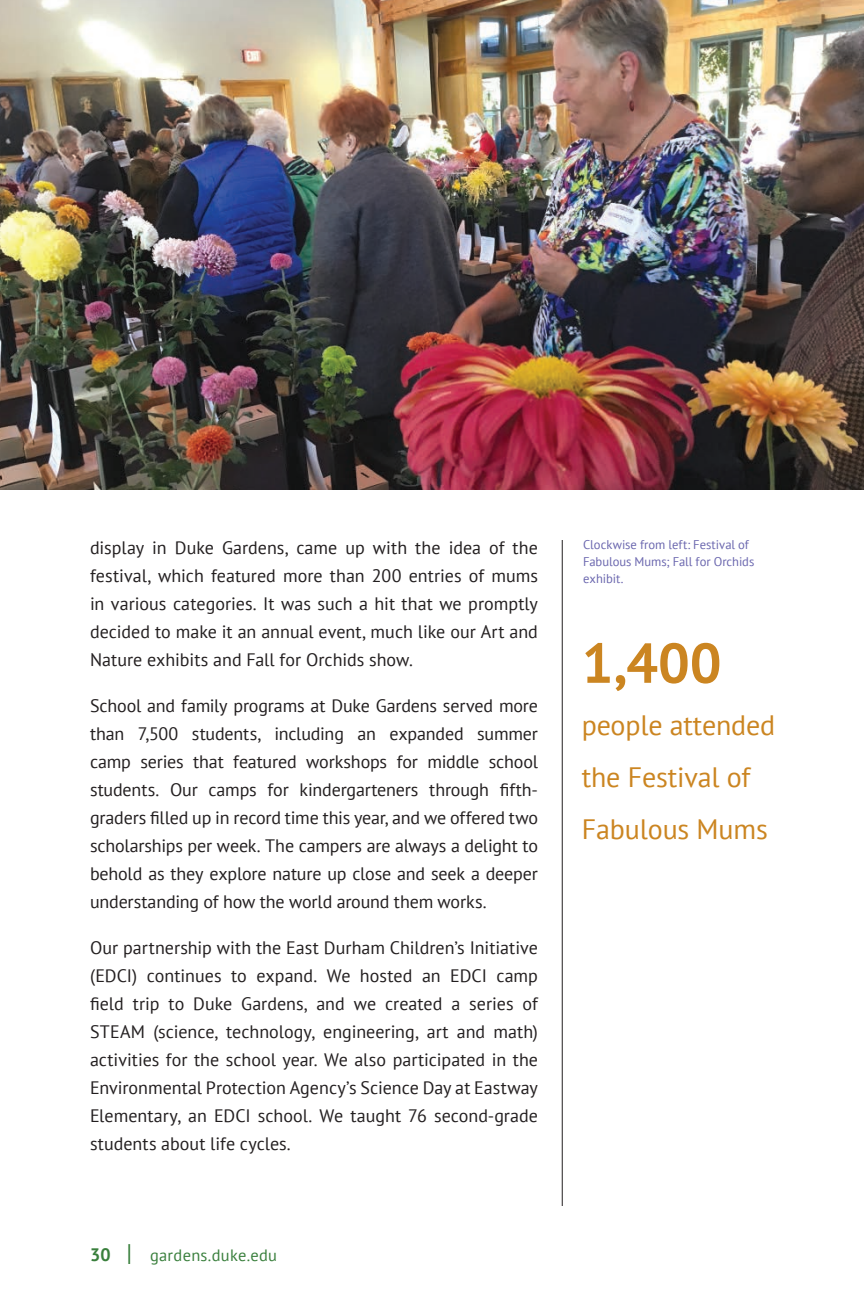
<style>
.page{position:relative;width:864px;height:1296px;background:#fff}
.page>*{position:absolute;margin:0;border:0;box-sizing:border-box;transform-origin:0 0}
.t1{font:700 56px "PT Sans";color:#cb8521}
.t2{font:28px/52px "PT Sans";letter-spacing:-.005em;color:#cb8521}
.t3{font:18px/28px "PT Sans";color:#231f20;text-align:justify}
.t4{font:16.4px "PT Sans";letter-spacing:.02em;color:#397f3c}
.t5{font:12.6px/17px "PT Sans";color:#6a66ae}
.s1{font-weight:700;font-size:18px}
.s2{font-size:24px}
</style>
<div class="page">
<hr style="left:562px;top:540px;width:1px;height:666px;background:#231f20">
<img style="left:0;top:0;width:864px;height:490px">
<p class="t3" style="left:90px;top:533px;width:450px">display in Duke Gardens, came up with the idea of the festival, which featured more than 200 entries of mums in various categories. It was such a hit that we promptly decided to make it an annual event, much like our Art and Nature exhibits and Fall for Orchids show.</p>
<p class="t3" style="left:90px;top:691px;width:450px">School and family programs at Duke Gardens served more than 7,500 students, including an expanded summer camp series that featured workshops for middle school students. Our camps for kindergarteners through fifth&shy;graders filled up in record time this year, and we offered two scholarships per week. The campers are always a delight to behold as they explore nature up close and seek a deeper understanding of how the world around them works.</p>
<p class="t3" style="left:90px;top:933px;width:450px">Our partnership with the East Durham Children’s Initiative (EDCI) continues to expand. We hosted an EDCI camp field trip to Duke Gardens, and we created a series of STEAM (science, technology, engineering, art and math) activities for the school year. We also participated in the Environmental Protection Agency’s Science Day at Eastway Elementary, an EDCI school. We taught 76 second-grade students about life cycles.</p>
<p class="t4" style="left:90px;top:1244px;width:189px"><span class="s1">30</span> <span class="s2">|</span> gardens.duke.edu</p>
<p class="t5" style="left:583px;top:536px;width:173px">Clockwise from left: Festival of<br>Fabulous Mums; Fall for Orchids exhibit.</p>
<h1 class="t1" style="left:582px;top:626px;width:141px">1,400</h1>
<h2 class="t2" style="left:582px;top:698px;width:195px">people attended the Festival of<br>Fabulous Mums</h2>
</div>
